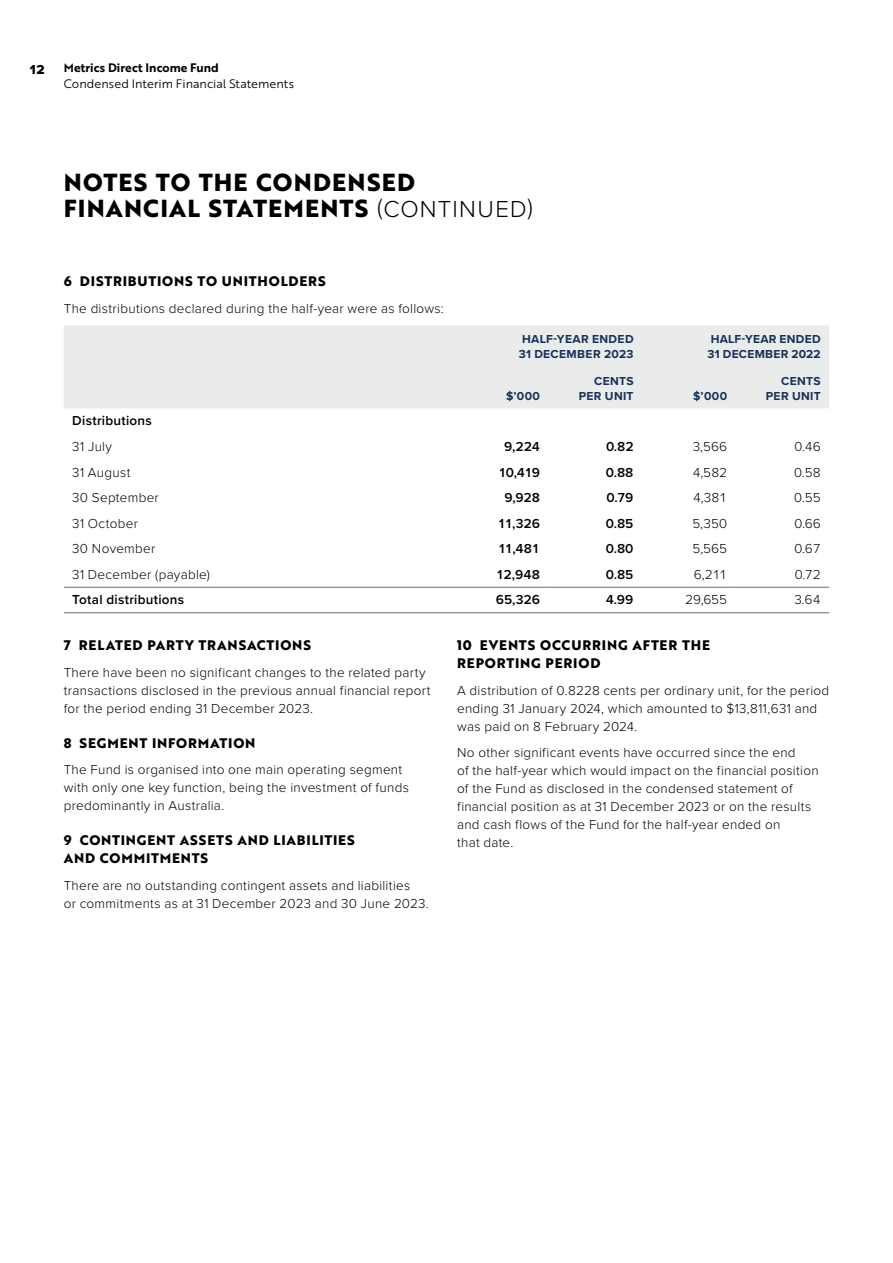
<style>
.page{position:relative;width:893px;height:1263px;background:#fff}
.page>*{position:absolute;margin:0;border:0;box-sizing:border-box;transform-origin:0 0}
.t1{font:700 24px/25.5px "Brother 1816 Extra";letter-spacing:.05em;color:#000}
.t2{font:300 24px "Proxima Nova";letter-spacing:.05em;color:#000}
.t3{font:300 13.5px/18px "Proxima Nova";letter-spacing:.02em;color:#000}
.t4{font:700 13.5px/18px "Brother 1816 Extra";letter-spacing:.06em;color:#000}
.t5{font:600 13.5px "Proxima Nova";letter-spacing:.01em;color:#000}
.t6{font:13.5px "Proxima Nova Extrabld";color:#000}
.t7{font:700 12px/15px "Proxima Nova";letter-spacing:.025em;color:#163058}
.t8{font:12px "Brother 1816 Book";letter-spacing:.005em;color:#000}
.t9{font:12px "Brother 1816 Bold";letter-spacing:.005em;color:#000}
.s1{font-family:"Brother 1816 Extra";font-weight:700}
</style>
<div class="page">
<div style="left:64px;top:325px;width:765px;height:83px;background:#eaecec"></div>
<hr style="left:64px;top:612px;width:391px;height:1px;background:#6d6e71">
<hr style="left:64px;top:587px;width:391px;height:1px;background:#6d6e71">
<hr style="left:455px;top:612px;width:94px;height:1px;background:#6d6e71">
<hr style="left:549px;top:612px;width:93px;height:1px;background:#6d6e71">
<hr style="left:642px;top:612px;width:94px;height:1px;background:#6d6e71">
<hr style="left:736px;top:612px;width:93px;height:1px;background:#6d6e71">
<hr style="left:455px;top:587px;width:94px;height:1px;background:#6d6e71">
<hr style="left:549px;top:587px;width:93px;height:1px;background:#6d6e71">
<hr style="left:642px;top:587px;width:94px;height:1px;background:#6d6e71">
<hr style="left:736px;top:587px;width:93px;height:1px;background:#6d6e71">
<p class="t6" style="left:30px;top:60px;width:16px">12</p>
<p class="t9" style="left:64px;top:59px;width:157px">Metrics Direct Income Fund</p>
<p class="t8" style="left:64px;top:75px;width:232px">Condensed Interim Financial Statements</p>
<h1 class="t1" style="left:64px;top:169px;width:353px">NOTES TO THE CONDENSED<br>FINANCIAL</h1>
<h1 class="t2" style="left:209px;top:191px;width:326px"><span class="s1">STATEMENTS</span> (CONTINUED)</h1>
<p class="t4" style="left:64px;top:272px;width:263px">6 DISTRIBUTIONS TO UNITHOLDERS</p>
<p class="t3" style="left:64px;top:298px;width:382px">The distributions declared during the half-year were as follows:</p>
<p class="t7" style="left:519px;top:332px;width:116px">HALF‑YEAR ENDED<br>31 DECEMBER 2023</p>
<p class="t7" style="left:708px;top:332px;width:115px">HALF‑YEAR ENDED<br>31 DECEMBER 2022</p>
<p class="t7" style="left:506px;top:388px;width:35px">$’000</p>
<p class="t7" style="left:579px;top:373px;width:56px;text-align:right">CENTS<br>PER UNIT</p>
<p class="t7" style="left:766px;top:373px;width:56px;text-align:right">CENTS<br>PER UNIT</p>
<p class="t7" style="left:693px;top:388px;width:35px">$’000</p>
<p class="t5" style="left:72px;top:411px;width:81px">Distributions</p>
<p class="t3" style="left:72px;top:437px;width:41px">31 July</p>
<p class="t5" style="left:504px;top:436px;width:37px">9,224</p>
<p class="t5" style="left:606px;top:436px;width:29px">0.82</p>
<p class="t3" style="left:692px;top:437px;width:36px">3,566</p>
<p class="t3" style="left:794px;top:437px;width:28px">0.46</p>
<p class="t3" style="left:72px;top:462px;width:60px">31 August</p>
<p class="t5" style="left:498px;top:462px;width:43px">10,419</p>
<p class="t5" style="left:606px;top:462px;width:29px">0.88</p>
<p class="t3" style="left:693px;top:462px;width:36px">4,582</p>
<p class="t3" style="left:794px;top:462px;width:28px">0.58</p>
<p class="t3" style="left:72px;top:488px;width:88px">30 September</p>
<p class="t5" style="left:504px;top:487px;width:37px">9,928</p>
<p class="t5" style="left:607px;top:487px;width:28px">0.79</p>
<p class="t3" style="left:693px;top:488px;width:36px">4,381</p>
<p class="t3" style="left:794px;top:488px;width:28px">0.55</p>
<p class="t3" style="left:72px;top:513px;width:67px">31 October</p>
<p class="t5" style="left:498px;top:513px;width:44px">11,326</p>
<p class="t5" style="left:606px;top:513px;width:29px">0.85</p>
<p class="t3" style="left:692px;top:513px;width:36px">5,350</p>
<p class="t3" style="left:794px;top:513px;width:28px">0.66</p>
<p class="t3" style="left:72px;top:539px;width:85px">30 November</p>
<p class="t5" style="left:498px;top:539px;width:43px">11,481</p>
<p class="t5" style="left:606px;top:539px;width:29px">0.80</p>
<p class="t3" style="left:693px;top:539px;width:36px">5,565</p>
<p class="t3" style="left:795px;top:539px;width:28px">0.67</p>
<p class="t3" style="left:72px;top:564px;width:139px">31 December (payable)</p>
<p class="t5" style="left:496px;top:564px;width:45px">12,948</p>
<p class="t5" style="left:606px;top:564px;width:29px">0.85</p>
<p class="t3" style="left:694px;top:564px;width:35px">6,211</p>
<p class="t3" style="left:795px;top:564px;width:27px">0.72</p>
<p class="t5" style="left:72px;top:590px;width:114px">Total distributions</p>
<p class="t5" style="left:496px;top:590px;width:46px">65,326</p>
<p class="t5" style="left:606px;top:590px;width:29px">4.99</p>
<p class="t3" style="left:685px;top:590px;width:43px">29,655</p>
<p class="t3" style="left:794px;top:590px;width:28px">3.64</p>
<p class="t4" style="left:64px;top:636px;width:249px">7 RELA TED PARTY TRANSACTIONS</p>
<p class="t3" style="left:64px;top:663px;width:368px">There have been no significant changes to the related party transactions disclosed in the previous annual financial report for the period ending 31 December 2023.</p>
<p class="t4" style="left:64px;top:734px;width:193px">8 SEGMENT INFORMATION</p>
<p class="t3" style="left:64px;top:760px;width:347px">The Fund is organised into one main operating segment with only one key function, being the investment of funds predominantly in Australia.</p>
<p class="t4" style="left:64px;top:831px;width:292px">9 CONTINGENT ASSETS AND LIABILITIES<br>AND COMMITMENTS</p>
<p class="t3" style="left:64px;top:876px;width:367px">There are no outstanding contingent assets and liabilities<br>or commitments as at 31 December 2023 and 30 June 2023.</p>
<p class="t4" style="left:457px;top:636px;width:254px">10 EVENTS OCCURRING AFTER THE<br>REPORTING PERIOD</p>
<p class="t3" style="left:457px;top:681px;width:374px">A distribution of 0.8228 cents per ordinary unit, for the period ending 31 January 2024, which amounted to $13,811,631 and was paid on 8 February 2024.</p>
<p class="t3" style="left:457px;top:743px;width:363px">No other significant events have occurred since the end<br>of the half-year which would impact on the financial position of the Fund as disclosed in the condensed statement of financial position as at 31 December 2023 or on the results and cash flows of the Fund for the half-year ended on<br>that date.</p>
</div>
